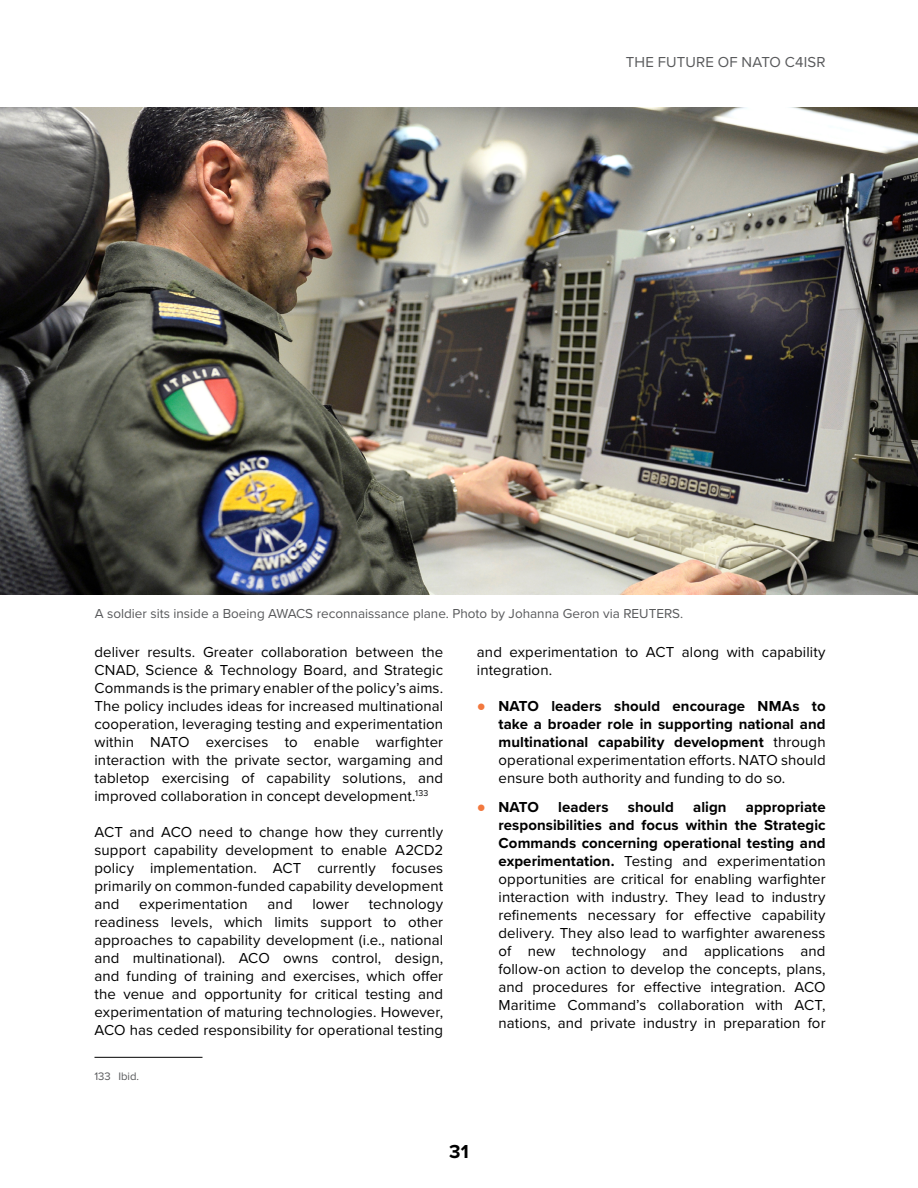
<style>
.page{position:relative;width:918px;height:1188px;background:#fff}
.page>*{position:absolute;margin:0;border:0;box-sizing:border-box;transform-origin:0 0}
.t1{font:700 19.5px "Proxima Nova";color:#000}
.t2{font:15px/18px "Proxima Nova";letter-spacing:.01em;color:#000;text-align:justify}
.t3{font:700 15px/18px "Proxima Nova";letter-spacing:.005em;color:#000;text-align:justify}
.t4{font:15px "Proxima Nova";letter-spacing:.01em;color:#58595b}
.t5{font:13.5px "Proxima Nova";color:#58595b}
.t6{font:11.25px "Proxima Nova";color:#58595b}
.s1{font-family:"Arial";font-weight:400;color:#f2783e}
.s2{font-weight:400}
.s3{font-weight:700}
</style>
<div class="page">
<hr style="left:94px;top:1057px;width:108px;height:1px;background:#000">
<img style="left:0;top:108px;width:918px;height:487px">
<p class="t4" style="left:626px;top:51px;width:201px">THE FUTURE OF NATO C4ISR</p>
<p class="t5" style="left:95px;top:603px;width:590px">A soldier sits inside a Boeing AWACS reconnaissance plane. Photo by Johanna Geron via REUTERS.</p>
<p class="t2" style="left:94px;top:642px;width:350px">deliver results. Greater collaboration between the CNAD, Science &amp; Technology Board, and Strategic Commands is the primary enabler of the policy’s aims.<br>The policy includes ideas for increased multinational cooperation, leveraging testing and experimentation within NATO exercises to enable warfighter interaction with the private sector, wargaming and tabletop exercising of capability solutions, and improved collaboration in concept development.<sup>133</sup></p>
<p class="t2" style="left:94px;top:822px;width:350px">ACT and ACO need to change how they currently support capability development to enable A2CD2 policy implementation. ACT currently focuses primarily on common-funded capability development and</p>
<p class="t2" style="left:94px;top:894px;width:350px;text-indent:274px">technology readiness levels, which limits support to other approaches to capability development (i.e., national and multinational). ACO owns control, design, and funding of training and exercises, which offer the venue and opportunity for critical testing and experimentation of maturing technologies. However, ACO has ceded responsibility for operational testing</p>
<p class="t6" style="left:94px;top:1068px;width:46px">133 Ibid.</p>
<p class="t2" style="left:139px;top:894px;width:110px">experimentation</p>
<p class="t2" style="left:268px;top:894px;width:27px">and</p>
<p class="t2" style="left:312px;top:894px;width:38px">lower</p>
<p class="t2" style="left:477px;top:642px;width:350px">and experimentation to ACT along with capability integration.</p>
<p class="t3" style="left:499px;top:697px;width:329px;text-indent:-22px"><span class="s1">●</span> NATO leaders should encourage NMAs to take a broader role in supporting national and multinational capability development <span class="s2">through operational experimentation efforts. NATO should ensure both authority and funding to do so.</span></p>
<p class="t3" style="left:477px;top:798px;width:63px"><span class="s1">●</span> NATO</p>
<p class="t3" style="left:558px;top:798px;width:52px">leaders</p>
<p class="t3" style="left:628px;top:798px;width:48px">should</p>
<p class="t3" style="left:693px;top:798px;width:35px">align</p>
<p class="t2" style="left:499px;top:797px;width:329px;text-indent:247px"><span class="s3">appropriate responsibilities and focus within the Strategic Commands concerning operational testing and experimentation.</span> Testing and experimentation opportunities are critical for enabling warfighter interaction with industry. They lead to industry refinements necessary for effective capability delivery. They also lead to warfighter awareness of new technology and applications and follow-on action to develop the concepts, plans, and procedures for effective integration. ACO Maritime Command’s collaboration with ACT, nations, and private industry in preparation for</p>
<h1 class="t1" style="left:449px;top:1137px;width:21px">31</h1>
</div>
